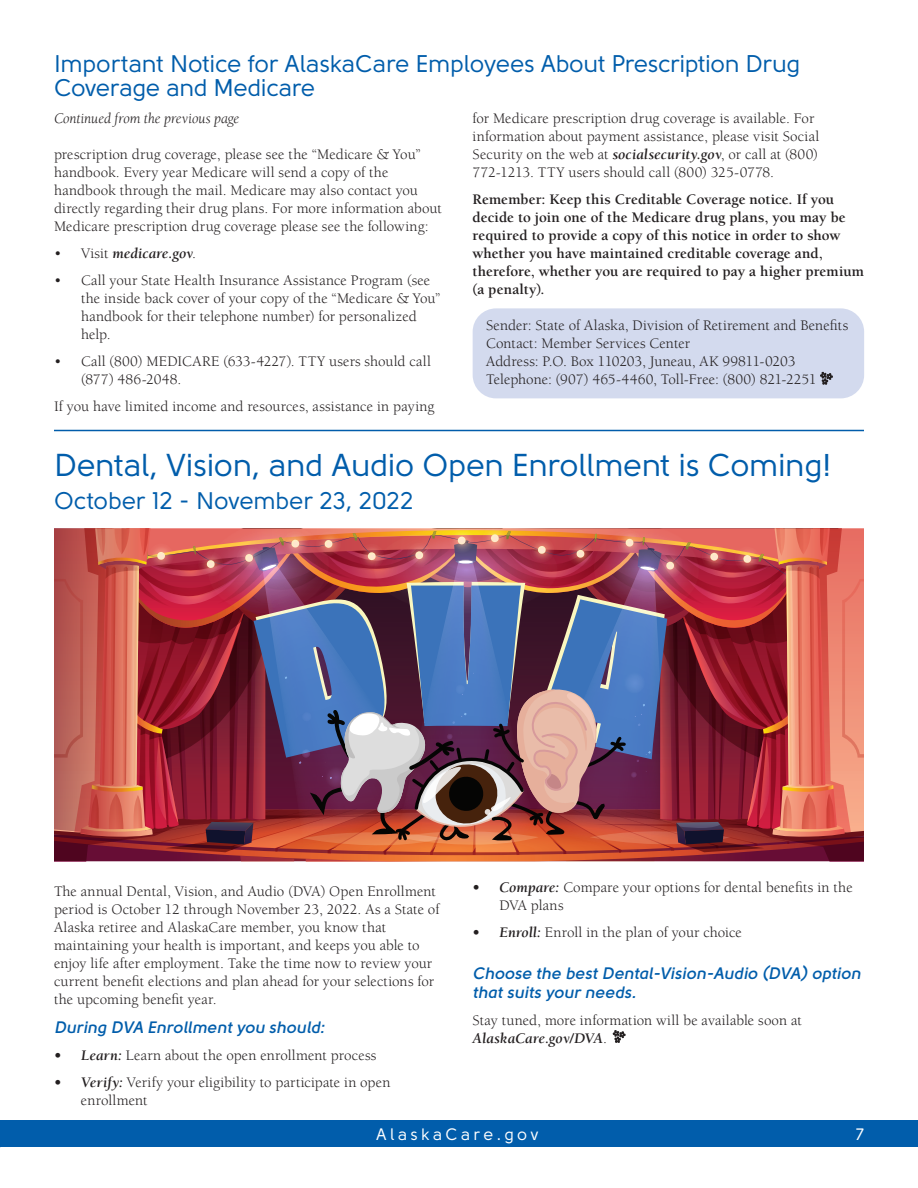
<style>
.page{position:relative;width:918px;height:1188px;background:#fff}
.page>*{position:absolute;margin:0;border:0;box-sizing:border-box;transform-origin:0 0}
.t1{font:187.35px "Obviously Supr";color:#3b73ba;scale:.76 1}
.t2{font:31.5px "Solomon Sans Normal";letter-spacing:-.01em;color:#015dab}
.t3{font:24px/24px "Solomon Sans Normal";letter-spacing:-.015em;color:#015dab}
.t4{font:16.5px/19.5px "Solomon Sans Semi Bold Italic";color:#015dab}
.t5{font:16.5px "Solomon Sans Normal";letter-spacing:.2em;color:#fff}
.t6{font:15px/18px "Berkeley Std";letter-spacing:.005em;color:#231f20}
.t7{font:700 15px/18px "Berkeley Std";color:#231f20}
.t8{font:italic 15px "Berkeley Std";letter-spacing:-.005em;color:#231f20}
.t9{font:italic 700 15px "Berkeley Std";letter-spacing:.005em;color:#231f20}
.s1{font-weight:400;font-style:normal}
.s2{font-weight:700;font-style:italic}
</style>
<div class="page">
<div style="left:0;top:1120px;width:918px;height:28px;background:#015dab"></div>
<div style="left:473px;top:308px;width:391px;height:90px;background:#d3daee;border-radius:23px"></div>
<svg style="left:820px;top:372px;width:13px;height:13px"></svg>
<hr style="left:54px;top:430px;width:810px;height:1px;background:#015dab">
<svg style="left:613px;top:1030px;width:13px;height:13px"></svg>
<img style="left:54px;top:528px;width:810px;height:333px">
<h3 class="t3" style="left:54px;top:52px;width:748px">Important Notice for AlaskaCare Employees About Prescription Drug<br>Coverage and Medicare</h3>
<p class="t8" style="left:54px;top:110px;width:187px">Continued from the previous page</p>
<p class="t6" style="left:54px;top:146px;width:389px">prescription drug coverage, please see the “Medicare &amp; You” handbook. Every year Medicare will send a copy of the handbook through the mail. Medicare may also contact you directly regarding their drug plans. For more information about Medicare prescription drug coverage please see the following:</p>
<p class="t9" style="left:54px;top:245px;width:144px"><span class="s1">• Visit</span> medicare.gov<span class="s1">.</span></p>
<p class="t6" style="left:81px;top:272px;width:361px;text-indent:-27px">• Call your State Health Insurance Assistance Program (see the inside back cover of your copy of the “Medicare &amp; You” handbook for their telephone number) for personalized help.</p>
<p class="t6" style="left:81px;top:353px;width:351px;text-indent:-27px">• Call (800) MEDICARE (633-4227). TTY users should call (877) 486-2048.</p>
<p class="t6" style="left:54px;top:398px;width:382px">If you have limited income and resources, assistance in paying</p>
<p class="t6" style="left:473px;top:110px;width:348px">for Medicare prescription drug coverage is available. For information about payment assistance, please visit Social Security on the web at <span class="s2">socialsecurity.gov</span>, or call at (800)<br>772-1213. TTY users should call (800) 325-0778.</p>
<p class="t7" style="left:473px;top:191px;width:393px">Remember: Keep this Creditable Coverage notice. If you decide to join one of the Medicare drug plans, you may be required to provide a copy of this notice in order to show whether you have maintained creditable coverage and, therefore, whether you are required to pay a higher premium (a penalty).</p>
<p class="t6" style="left:486px;top:317px;width:364px">Sender: State of Alaska, Division of Retirement and Benefits Contact: Member Services Center<br>Address: P.O. Box 110203, Juneau, AK 99811-0203<br>Telephone: (907) 465-4460, Toll-Free: (800) 821-2251</p>
<h2 class="t2" style="left:54px;top:447px;width:780px">Dental, Vision, and Audio Open Enrollment is Coming!</h2>
<h3 class="t3" style="left:54px;top:489px;width:361px">October 12 - November 23, 2022</h3>
<h1 class="t1" style="left:411px;top:507px;width:146px">V</h1>
<p class="t6" style="left:54px;top:883px;width:387px">The annual Dental, Vision, and Audio (DVA) Open Enrollment period is October 12 through November 23, 2022. As a State of Alaska retiree and AlaskaCare member, you know that maintaining your health is important, and keeps you able to enjoy life after employment. Take the time now to review your current benefit elections and plan ahead for your selections for the upcoming benefit year.</p>
<p class="t4" style="left:54px;top:1017px;width:272px">During DVA Enrollment you should:</p>
<p class="t6" style="left:54px;top:1046px;width:324px"><span class="s2">• Learn:</span> Learn about the open enrollment process</p>
<p class="t6" style="left:81px;top:1073px;width:311px;text-indent:-27px"><span class="s2">• Verify:</span> Verify your eligibility to participate in open enrollment</p>
<p class="t6" style="left:500px;top:878px;width:355px;text-indent:-27px"><span class="s2">• Compare:</span> Compare your options for dental benefits in the<br>DVA plans</p>
<p class="t6" style="left:473px;top:923px;width:271px"><span class="s2">• Enroll:</span> Enroll in the plan of your choice</p>
<p class="t4" style="left:472px;top:963px;width:390px">Choose the best Dental-Vision-Audio (DVA) option that suits your needs.</p>
<p class="t6" style="left:472px;top:1012px;width:331px">Stay tuned, more information will be available soon at<br><span class="s2">AlaskaCare.gov/DVA</span>.</p>
<p class="t5" style="left:376px;top:1125px;width:164px">AlaskaCare.gov</p>
<p class="t5" style="left:856px;top:1125px;width:10px">7</p>
</div>
